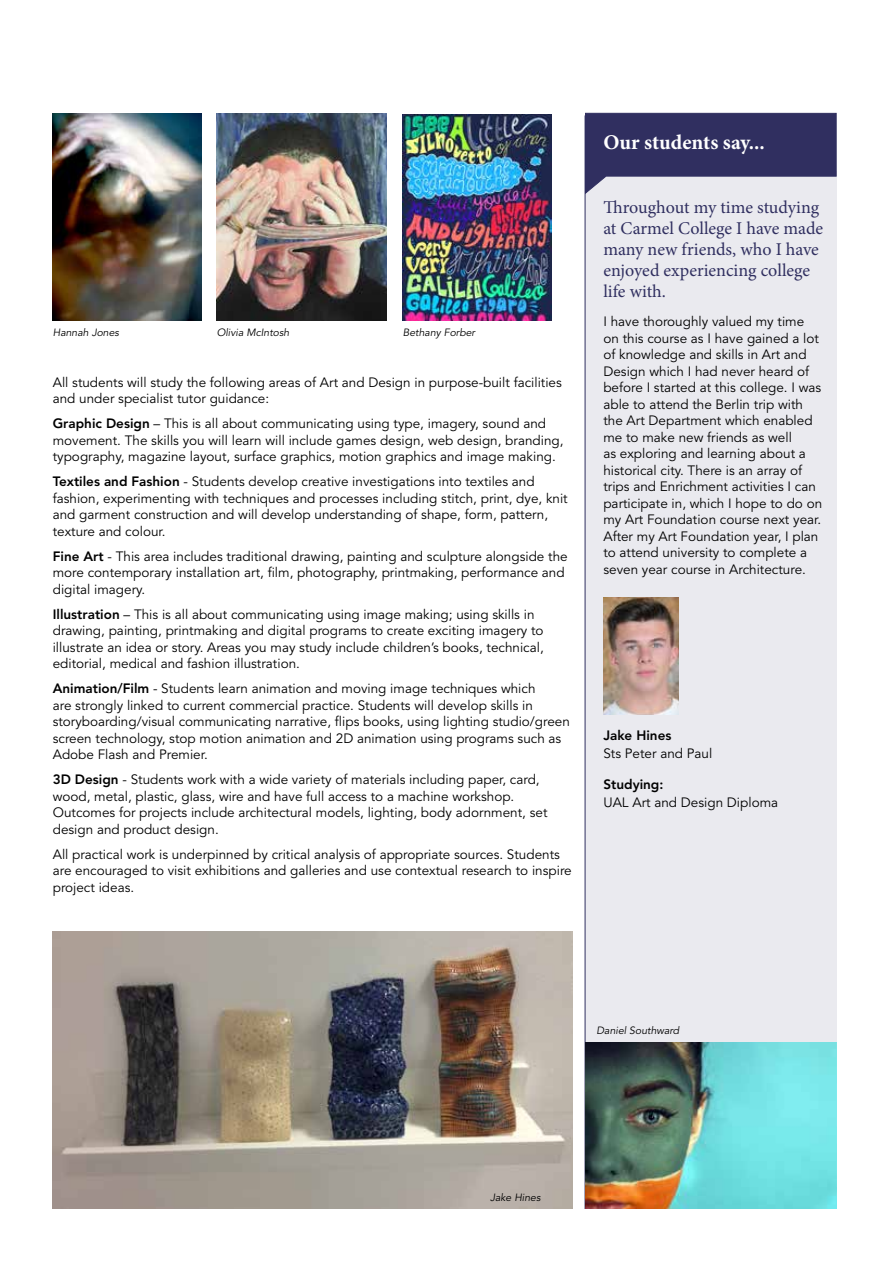
<style>
.page{position:relative;width:893px;height:1263px;background:#fff}
.page>*{position:absolute;margin:0;border:0;box-sizing:border-box;transform-origin:0 0}
.t1{font:700 21px "Minion Pro";color:#fff}
.t2{font:18px/21px "Minion Pro";color:#302f60}
.t3{font:13.5px/16.5px "Avenir";color:#000}
.t4{font:800 13.5px "Avenir";color:#000}
.t5{font:italic 10.5px "Avenir";color:#000}
.s1{font-weight:800}
</style>
<div class="page">
<div style="left:585px;top:171px;width:251px;height:1038px;background:#eaeaef"></div>
<svg style="left:585px;top:113px;width:251px;height:81px"></svg>
<img style="left:604px;top:598px;width:74px;height:116px">
<hr style="left:585px;top:115px;width:1px;height:1094px;background:#302f60">
<img style="left:585px;top:1042px;width:251px;height:167px">
<img style="left:53px;top:113px;width:149px;height:207px">
<img style="left:403px;top:114px;width:149px;height:206px">
<img style="left:53px;top:932px;width:519px;height:277px">
<img style="left:217px;top:113px;width:170px;height:207px">
<p class="t5" style="left:53px;top:327px;width:68px">Hannah Jones</p>
<p class="t5" style="left:217px;top:327px;width:74px">Olivia McIntosh</p>
<p class="t5" style="left:403px;top:327px;width:74px">Bethany Forber</p>
<p class="t3" style="left:53px;top:374px;width:511px">All students will study the following areas of Art and Design in purpose-built facilities and under specialist tutor guidance:</p>
<p class="t3" style="left:53px;top:416px;width:512px"><span class="s1">Graphic Design</span> – This is all about communicating using type, imagery, sound and movement. The skills you will learn will include games design, web design, branding, typography, magazine layout, surface graphics, motion graphics and image making.</p>
<p class="t3" style="left:53px;top:474px;width:516px"><span class="s1">Textiles and Fashion</span> - Students develop creative investigations into textiles and fashion, experimenting with techniques and processes including stitch, print, dye, knit and garment construction and will develop understanding of shape, form, pattern, texture and colour.</p>
<p class="t3" style="left:53px;top:548px;width:516px"><span class="s1">Fine Art</span> - This area includes traditional drawing, painting and sculpture alongside the more contemporary installation art, film, photography, printmaking, performance and digital imagery.</p>
<p class="t3" style="left:53px;top:606px;width:493px"><span class="s1">Illustration</span> – This is all about communicating using image making; using skills in drawing, painting, printmaking and digital programs to create exciting imagery to illustrate an idea or story. Areas you may study include children’s books, technical, editorial, medical and fashion illustration.</p>
<p class="t3" style="left:53px;top:681px;width:519px"><span class="s1">Animation/Film</span> - Students learn animation and moving image techniques which<br>are strongly linked to current commercial practice. Students will develop skills in storyboarding/visual communicating narrative, flips books, using lighting studio/green screen technology, stop motion animation and 2D animation using programs such as Adobe Flash and Premier.</p>
<p class="t3" style="left:53px;top:772px;width:496px"><span class="s1">3D Design</span> - Students work with a wide variety of materials including paper, card, wood, metal, plastic, glass, wire and have full access to a machine workshop.<br>Outcomes for projects include architectural models, lighting, body adornment, set design and product design.</p>
<p class="t3" style="left:53px;top:846px;width:520px">All practical work is underpinned by critical analysis of appropriate sources. Students are encouraged to visit exhibitions and galleries and use contextual research to inspire project ideas.</p>
<h1 class="t1" style="left:603px;top:127px;width:163px">Our students say...</h1>
<h2 class="t2" style="left:603px;top:197px;width:221px">Throughout my time studying at Carmel College I have made many new friends, who I have enjoyed experiencing college life with.</h2>
<p class="t3" style="left:603px;top:313px;width:220px">I have thoroughly valued my time on this course as I have gained a lot of knowledge and skills in Art and Design which I had never heard of before I started at this college. I was able to attend the Berlin trip with the Art Department which enabled me to make new friends as well<br>as exploring and learning about a historical city. There is an array of trips and Enrichment activities I can participate in, which I hope to do on my Art Foundation course next year.<br>After my Art Foundation year, I plan to attend university to complete a seven year course in Architecture.</p>
<p class="t4" style="left:603px;top:728px;width:69px">Jake Hines</p>
<p class="t3" style="left:603px;top:746px;width:110px">Sts Peter and Paul</p>
<p class="t4" style="left:603px;top:776px;width:62px">Studying:</p>
<p class="t3" style="left:603px;top:795px;width:176px">UAL Art and Design Diploma</p>
<p class="t5" style="left:596px;top:1025px;width:84px">Daniel Southward</p>
<p class="t5" style="left:490px;top:1191px;width:52px">Jake Hines</p>
</div>
